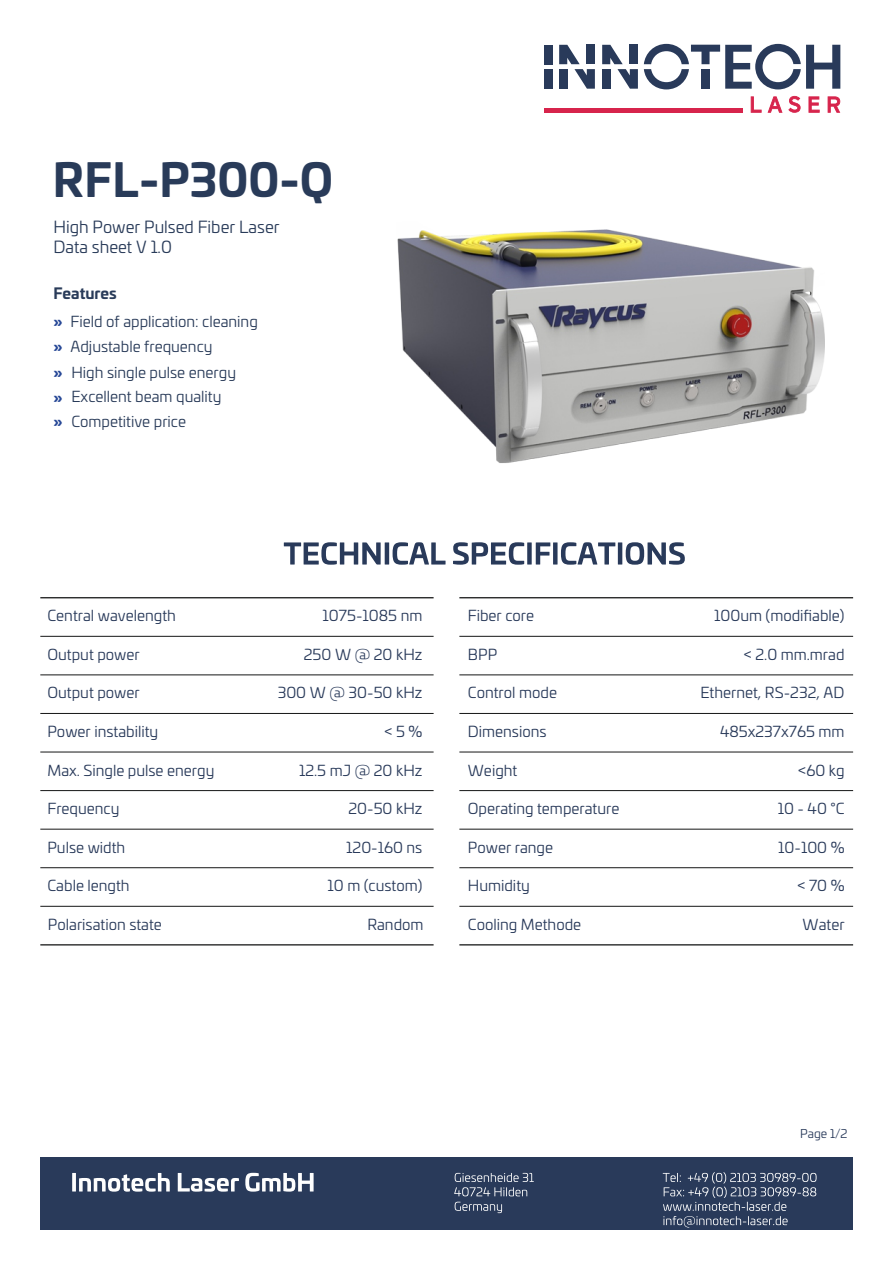
<style>
.page{position:relative;width:893px;height:1263px;background:#fff}
.page>*{position:absolute;margin:0;border:0;box-sizing:border-box;transform-origin:0 0}
.t1{font:700 45px "Univia Pro";color:#293b59}
.t2{font:16.5px/19.8px "Univia Pro";color:#293b59}
.t3{font:15px "Univia Pro";color:#293a5a}
.t4{font:15px/25px "Univia Pro";color:#293b59}
.t5{font:12px "Univia Pro";color:#293a5a}
.s1{font-weight:700}
.s2{font-weight:700;color:#264796}
</style>
<div class="page">
<div style="left:40px;top:1157px;width:812px;height:73px;background:#293a5a"></div>
<svg style="left:72px;top:1173px;width:242px;height:18px"></svg>
<svg style="left:454px;top:1173px;width:80px;height:23px"></svg>
<svg style="left:455px;top:1202px;width:47px;height:11px"></svg>
<svg style="left:663px;top:1172px;width:154px;height:55px"></svg>
<div style="left:544px;top:45px;width:8px;height:19px;background:#293a5a"></div>
<div style="left:544px;top:69px;width:8px;height:20px;background:#293a5a"></div>
<svg style="left:559px;top:45px;width:36px;height:44px"></svg>
<svg style="left:602px;top:45px;width:36px;height:44px"></svg>
<div style="left:602px;top:69px;width:8px;height:20px;background:#293a5a"></div>
<svg style="left:644px;top:44px;width:196px;height:45px"></svg>
<hr style="left:544px;top:109px;width:199px;height:4px;background:#d7244c">
<svg style="left:751px;top:96px;width:11px;height:17px"></svg>
<svg style="left:768px;top:96px;width:14px;height:17px"></svg>
<svg style="left:788px;top:96px;width:13px;height:17px"></svg>
<svg style="left:808px;top:96px;width:12px;height:17px"></svg>
<svg style="left:828px;top:96px;width:12px;height:17px"></svg>
<svg style="left:284px;top:542px;width:401px;height:23px"></svg>
<hr style="left:40px;top:944px;width:394px;height:1px;background:#151616">
<hr style="left:40px;top:906px;width:394px;height:1px;background:#151616">
<hr style="left:40px;top:867px;width:394px;height:1px;background:#151616">
<hr style="left:40px;top:829px;width:394px;height:1px;background:#151616">
<hr style="left:40px;top:790px;width:394px;height:1px;background:#151616">
<hr style="left:40px;top:752px;width:394px;height:1px;background:#151616">
<hr style="left:40px;top:713px;width:394px;height:1px;background:#151616">
<hr style="left:40px;top:675px;width:394px;height:1px;background:#151616">
<hr style="left:40px;top:636px;width:394px;height:1px;background:#151616">
<hr style="left:40px;top:597px;width:394px;height:1px;background:#151616">
<hr style="left:459px;top:944px;width:394px;height:1px;background:#151616">
<hr style="left:459px;top:906px;width:394px;height:1px;background:#151616">
<hr style="left:459px;top:867px;width:394px;height:1px;background:#151616">
<hr style="left:459px;top:829px;width:394px;height:1px;background:#151616">
<hr style="left:459px;top:790px;width:394px;height:1px;background:#151616">
<hr style="left:459px;top:752px;width:394px;height:1px;background:#151616">
<hr style="left:459px;top:713px;width:394px;height:1px;background:#151616">
<hr style="left:459px;top:675px;width:394px;height:1px;background:#151616">
<hr style="left:459px;top:636px;width:394px;height:1px;background:#151616">
<hr style="left:459px;top:597px;width:394px;height:1px;background:#151616">
<img style="left:397px;top:229px;width:427px;height:327px">
<h1 class="t1" style="left:53px;top:161px;width:282px">RFL-P300-Q</h1>
<p class="t2" style="left:53px;top:218px;width:228px">High Power Pulsed Fiber Laser<br>Data sheet V 1.0</p>
<p class="t4" style="left:54px;top:281px;width:206px;line-height:27.9px"><span class="s1">Features<br></span><span class="s2">»</span> Field of application: cleaning</p>
<p class="t4" style="left:54px;top:335px;width:184px"><span class="s2">»</span> Adjustable frequency<br><span class="s2">»</span> High single pulse energy <span class="s2">»</span> Excellent beam quality<br><span class="s2">»</span> Competitive price</p>
<p class="t3" style="left:47px;top:609px;width:130px">Central wavelength</p>
<p class="t3" style="left:323px;top:609px;width:101px">1075-1085 nm</p>
<p class="t3" style="left:47px;top:648px;width:94px">Output power</p>
<p class="t3" style="left:304px;top:648px;width:120px">250 W @ 20 kHz</p>
<p class="t3" style="left:47px;top:686px;width:94px">Output power</p>
<p class="t3" style="left:278px;top:686px;width:146px">300 W @ 30-50 kHz</p>
<p class="t3" style="left:47px;top:725px;width:112px">Power instability</p>
<p class="t3" style="left:384px;top:725px;width:40px">&lt; 5 %</p>
<p class="t3" style="left:47px;top:763px;width:168px">Max. Single pulse energy</p>
<p class="t3" style="left:299px;top:763px;width:125px">12.5 mJ @ 20 kHz</p>
<p class="t3" style="left:47px;top:802px;width:73px">Frequency</p>
<p class="t3" style="left:348px;top:802px;width:75px">20-50 kHz</p>
<p class="t3" style="left:47px;top:841px;width:79px">Pulse width</p>
<p class="t3" style="left:346px;top:841px;width:78px">120-160 ns</p>
<p class="t3" style="left:47px;top:879px;width:84px">Cable length</p>
<p class="t3" style="left:328px;top:879px;width:96px">10 m (custom)</p>
<p class="t3" style="left:48px;top:918px;width:116px">Polarisation state</p>
<p class="t3" style="left:367px;top:918px;width:58px">Random</p>
<p class="t3" style="left:468px;top:609px;width:68px">Fiber core</p>
<p class="t3" style="left:714px;top:609px;width:132px">100um (modifiable)</p>
<p class="t3" style="left:468px;top:648px;width:31px">BPP</p>
<p class="t3" style="left:744px;top:648px;width:102px">&lt; 2.0 mm.mrad</p>
<p class="t3" style="left:468px;top:686px;width:91px">Control mode</p>
<p class="t3" style="left:700px;top:686px;width:146px">Ethernet, RS-232, AD</p>
<p class="t3" style="left:468px;top:725px;width:80px">Dimensions</p>
<p class="t3" style="left:720px;top:725px;width:126px">485x237x765 mm</p>
<p class="t3" style="left:468px;top:763px;width:51px">Weight</p>
<p class="t3" style="left:798px;top:763px;width:48px">&lt;60 kg</p>
<p class="t3" style="left:468px;top:802px;width:153px">Operating temperature</p>
<p class="t3" style="left:778px;top:802px;width:68px">10 - 40 °C</p>
<p class="t3" style="left:468px;top:841px;width:87px">Power range</p>
<p class="t3" style="left:778px;top:841px;width:68px">10-100 %</p>
<p class="t3" style="left:468px;top:879px;width:63px">Humidity</p>
<p class="t3" style="left:797px;top:879px;width:49px">&lt; 70 %</p>
<p class="t3" style="left:468px;top:918px;width:115px">Cooling Methode</p>
<p class="t3" style="left:803px;top:918px;width:44px">Water</p>
<p class="t5" style="left:800px;top:1128px;width:49px">Page 1/2</p>
</div>
